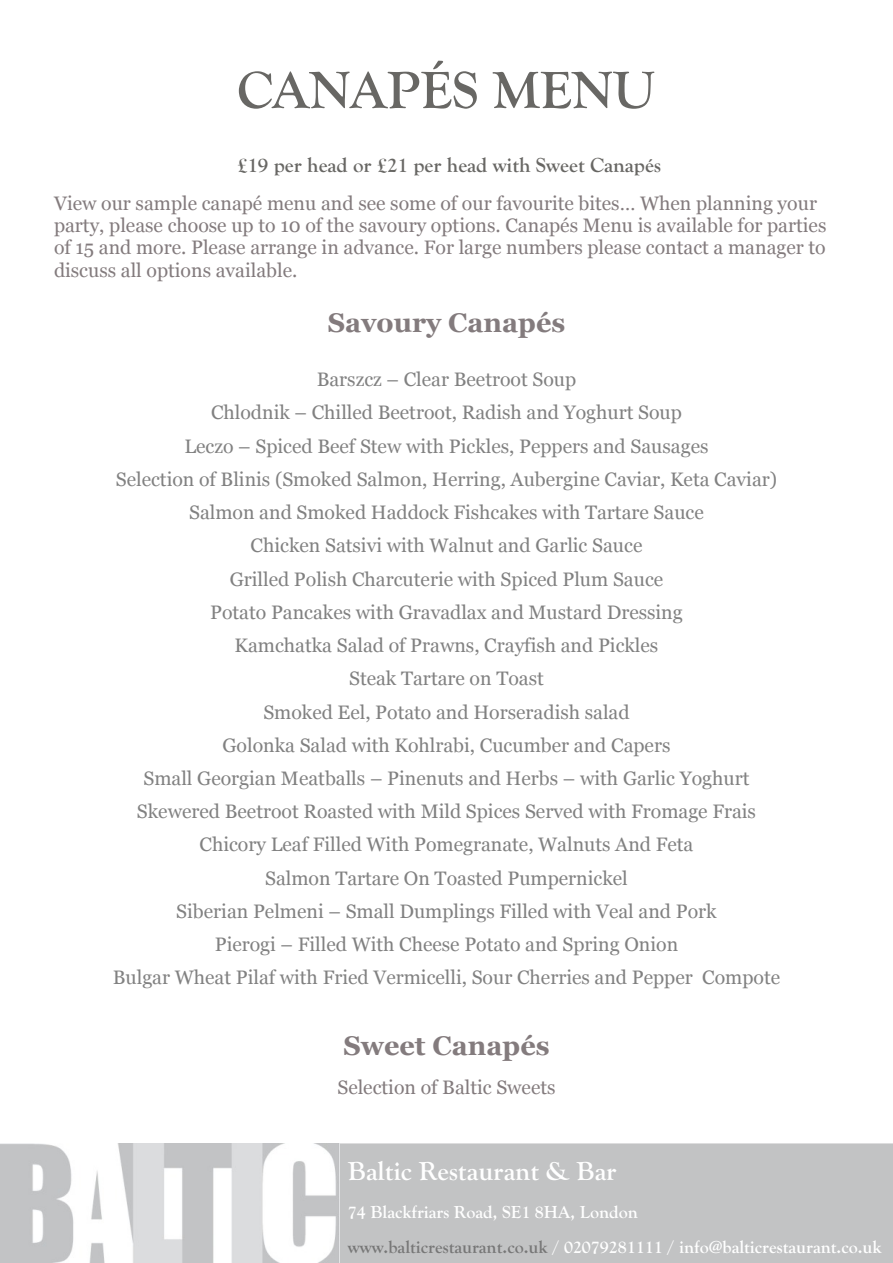
<style>
.page{position:relative;width:893px;height:1263px;background:#fff}
.page>*{position:absolute;margin:0;border:0;box-sizing:border-box;transform-origin:0 0}
.t1{font:700 54px "Goudy Old Style TOT";color:#686764}
.t2{font:700 27px "Georgia";color:#837b7d}
.t3{font:700 27px "Goudy Old Style TOT";color:#fff}
.t4{font:700 21px "Goudy Old Style TOT";color:#686764}
.t5{font:19.5px/33.3px "Georgia";color:#818181;text-align:center}
.t6{font:19.5px/22.2px "Georgia";color:#837b7d}
.t7{font:700 18px/35.2px "Goudy Old Style TOT";color:#fff}
.s1{color:#777}
</style>
<div class="page">
<div style="left:339px;top:1143px;width:554px;height:120px;background:#c2c3c4"></div>
<img style="left:0;top:1143px;width:339px;height:120px">
<h1 class="t1" style="left:237px;top:70px;width:420px">CANAPÉS MENU</h1>
<p class="t4" style="left:237px;top:157px;width:425px">£19 per head or £21 per head with Sweet Canapés</p>
<p class="t6" style="left:54px;top:194px;width:774px">View our sample canapé menu and see some of our favourite bites… When planning your party, please choose up to 10 of the savoury options. Canapés Menu is available for parties of 15 and more. Please arrange in advance. For large numbers please contact a manager to discuss all options available.</p>
<h2 class="t2" style="left:328px;top:311px;width:239px">Savoury Canapés</h2>
<p class="t5" style="left:113px;top:364px;width:669px">Barszcz – Clear Beetroot Soup<br>Chlodnik – Chilled Beetroot, Radish and Yoghurt Soup<br>Leczo – Spiced Beef Stew with Pickles, Peppers and Sausages<br>Selection of Blinis (Smoked Salmon, Herring, Aubergine Caviar, Keta Caviar)<br>Salmon and Smoked Haddock Fishcakes with Tartare Sauce<br>Chicken Satsivi with Walnut and Garlic Sauce<br>Grilled Polish Charcuterie with Spiced Plum Sauce<br>Potato Pancakes with Gravadlax and Mustard Dressing<br>Kamchatka Salad of Prawns, Crayfish and Pickles<br>Steak Tartare on Toast<br>Smoked Eel, Potato and Horseradish salad<br>Golonka Salad with Kohlrabi, Cucumber and Capers<br>Small Georgian Meatballs – Pinenuts and Herbs – with Garlic Yoghurt Skewered Beetroot Roasted with Mild Spices Served with Fromage Frais Chicory Leaf Filled With Pomegranate, Walnuts And Feta<br>Salmon Tartare On Toasted Pumpernickel<br>Siberian Pelmeni – Small Dumplings Filled with Veal and Pork<br>Pierogi – Filled With Cheese Potato and Spring Onion<br>Bulgar Wheat Pilaf with Fried Vermicelli, Sour Cherries and Pepper Compote</p>
<h2 class="t2" style="left:343px;top:1035px;width:208px">Sweet Canapés</h2>
<p class="t6" style="left:337px;top:1078px;width:220px">Selection of Baltic Sweets</p>
<h2 class="t3" style="left:348px;top:1161px;width:270px">Baltic Restaurant &amp; Bar</h2>
<p class="t7" style="left:348px;top:1195px;width:535px">74 Blackfriars Road, SE1 8HA, London<br><span class="s1">www.balticrestaurant.co.uk</span> / 02079281111 / info@balticrestaurant.co.uk</p>
</div>
